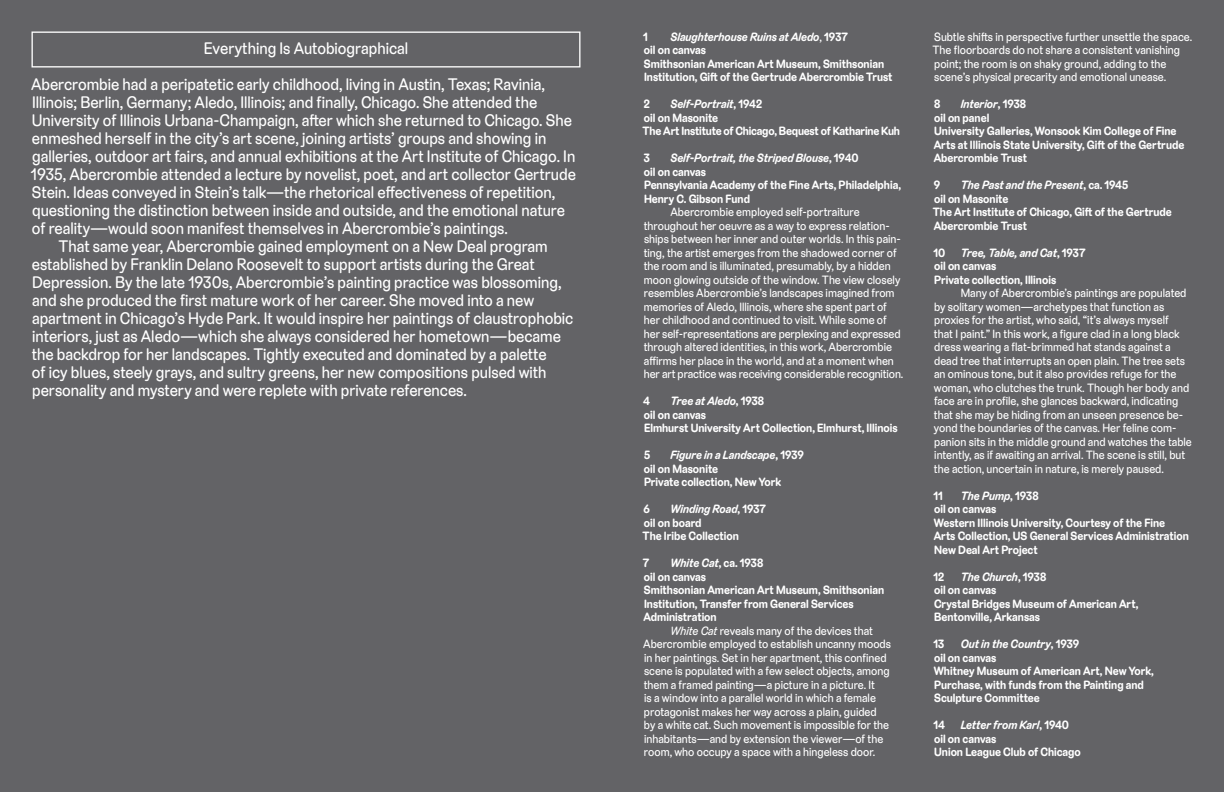
<style>
.page{position:relative;width:1224px;height:792px;background:#fff}
.page>*{position:absolute;margin:0;border:0;box-sizing:border-box;transform-origin:0 0}
.t1{font:16px "Carnegie Soft";color:#fff}
.t2{font:11.5px/13.5px "Carnegie Soft";color:#fff}
.t3{font:700 11.5px/13.5px "Carnegie Soft";color:#fff}
.s1{font-style:italic}
.s2{font-weight:400}
</style>
<div class="page">
<div style="left:612px;top:0;width:612px;height:792px;background:#636366"></div>
<div style="left:0;top:0;width:612px;height:792px;background:#636366"></div>
<div style="left:32px;top:32px;width:548px;height:36px;border:1px solid #fff"></div>
<h1 class="t1" style="left:204px;top:36px;width:206px">Everything Is Autobiographical</h1>
<h1 class="t1" style="left:31px;top:72px;width:515px">Abercrombie had a peripatetic early childhood, living in Austin, Texas; Ravinia,</h1>
<h1 class="t1" style="left:32px;top:90px;width:507px">Illinois; Berlin, Germany; Aledo, Illinois; and finally, Chicago. She attended the</h1>
<h1 class="t1" style="left:32px;top:108px;width:542px">University of Illinois Urbana-Champaign, after which she returned to Chicago. She</h1>
<h1 class="t1" style="left:32px;top:126px;width:516px">enmeshed herself in the city’s art scene, joining artists’ groups and showing in</h1>
<h1 class="t1" style="left:32px;top:144px;width:545px">galleries, outdoor art fairs, and annual exhibitions at the Art Institute of Chicago. In</h1>
<h1 class="t1" style="left:31px;top:162px;width:547px">1935, Abercrombie attended a lecture by novelist, poet, and art collector Gertrude</h1>
<h1 class="t1" style="left:32px;top:180px;width:525px">Stein. Ideas conveyed in Stein’s talk—the rhetorical effectiveness of repetition,</h1>
<h1 class="t1" style="left:32px;top:198px;width:534px">questioning the distinction between inside and outside, and the emotional nature</h1>
<h1 class="t1" style="left:32px;top:216px;width:478px">of reality—would soon manifest themselves in Abercrombie’s paintings.</h1>
<h1 class="t1" style="left:58px;top:234px;width:491px">That same year, Abercrombie gained employment on a New Deal program</h1>
<h1 class="t1" style="left:32px;top:252px;width:504px">established by Franklin Delano Roosevelt to support artists during the Great</h1>
<h1 class="t1" style="left:32px;top:270px;width:531px">Depression. By the late 1930s, Abercrombie’s painting practice was blossoming,</h1>
<h1 class="t1" style="left:32px;top:288px;width:504px">and she produced the first mature work of her career. She moved into a new</h1>
<h1 class="t1" style="left:32px;top:306px;width:543px">apartment in Chicago’s Hyde Park. It would inspire her paintings of claustrophobic</h1>
<h1 class="t1" style="left:32px;top:324px;width:530px">interiors, just as Aledo—which she always considered her hometown—became</h1>
<h1 class="t1" style="left:32px;top:342px;width:516px">the backdrop for her landscapes. Tightly executed and dominated by a palette</h1>
<h1 class="t1" style="left:32px;top:360px;width:516px">of icy blues, steely grays, and sultry greens, her new compositions pulsed with</h1>
<h1 class="t1" style="left:32px;top:378px;width:436px">personality and mystery and were replete with private references.</h1>
<p class="t3" style="left:644px;top:29px;width:250px;text-indent:27px"><span class="s1">Slaughterhouse Ruins at Aledo</span><span class="s2">,</span> 1937<br>oil on canvas<br>Smithsonian American Art Museum, Smithsonian Institution, Gift of the Gertrude Abercrombie Trust</p>
<p class="t3" style="left:644px;top:97px;width:8px">2</p>
<p class="t3" style="left:643px;top:29px;width:6px">1</p>
<p class="t3" style="left:643px;top:97px;width:259px;text-indent:28px"><span class="s1">Self‑Portrait</span>, 1942<br>oil on Masonite<br>The Art Institute of Chicago, Bequest of Katharine Kuh</p>
<p class="t3" style="left:644px;top:151px;width:8px">3</p>
<p class="t3" style="left:644px;top:151px;width:259px;text-indent:27px"><span class="s1">Self-Portrait, the Striped Blouse</span>, 1940<br>oil on canvas<br>Pennsylvania Academy of the Fine Arts, Philadelphia,<br>Henry C. Gibson Fund</p>
<p class="t2" style="left:644px;top:205px;width:261px;text-indent:27px">Abercrombie employed self-portraiture throughout her oeuvre as a way to express relation&shy;ships between her inner and outer worlds. In this pain&shy;ting, the artist emerges from the shadowed corner of the room and is illuminated, presumably, by a hidden moon glowing outside of the window. The view closely resembles Abercrombie’s landscapes imagined from memories of Aledo, Illinois, where she spent part of her childhood and continued to visit. While some of her self-representations are perplexing and expressed through altered identities, in this work, Abercrombie affirms her place in the world, and at a moment when her art practice was receiving considerable recognition.</p>
<p class="t3" style="left:643px;top:394px;width:8px">4</p>
<p class="t3" style="left:644px;top:394px;width:255px;text-indent:27px"><span class="s1">Tree at Aledo</span>, 1938<br>oil on canvas<br>Elmhurst University Art Collection, Elmhurst, Illinois</p>
<p class="t3" style="left:644px;top:448px;width:8px">5</p>
<p class="t3" style="left:644px;top:448px;width:161px;text-indent:27px"><span class="s1">Figure in a Landscape</span>, 1939 oil on Masonite<br>Private collection, New York</p>
<p class="t3" style="left:644px;top:502px;width:8px">6</p>
<p class="t3" style="left:643px;top:502px;width:125px;text-indent:28px"><span class="s1">Winding Road</span>, 1937 oil on board<br>The Iribe Collection</p>
<p class="t3" style="left:643px;top:556px;width:8px">7</p>
<p class="t3" style="left:643px;top:556px;width:242px;text-indent:27px"><span class="s1">White Cat</span>, ca. 1938<br>oil on canvas<br>Smithsonian American Art Museum, Smithsonian<br>Institution, Transfer from General Services<br>Administration</p>
<p class="t2" style="left:643px;top:624px;width:249px;text-indent:27px"><span class="s1">White Cat</span> reveals many of the devices that Abercrombie employed to establish uncanny moods in her paintings. Set in her apartment, this confined scene is populated with a few select objects, among them a framed painting—a picture in a picture. It<br>is a window into a parallel world in which a female protagonist makes her way across a plain, guided<br>by a white cat. Such movement is impossible for the inhabitants—and by extension the viewer—of the room, who occupy a space with a hingeless door.</p>
<p class="t2" style="left:932px;top:30px;width:261px">Subtle shifts in perspective further unsettle the space.<br>The floorboards do not share a consistent vanishing point; the room is on shaky ground, adding to the scene’s physical precarity and emotional unease.</p>
<p class="t3" style="left:934px;top:97px;width:8px">8</p>
<p class="t3" style="left:934px;top:97px;width:252px;text-indent:27px"><span class="s1">Interior</span>, 1938<br>oil on panel<br>University Galleries, Wonsook Kim College of Fine<br>Arts at Illinois State University, Gift of the Gertrude<br>Abercrombie Trust</p>
<p class="t3" style="left:934px;top:178px;width:8px">9</p>
<p class="t3" style="left:933px;top:178px;width:240px;text-indent:28px"><span class="s1">The Past and the Present</span>, ca. 1945<br>oil on Masonite<br>The Art Institute of Chicago, Gift of the Gertrude<br>Abercrombie Trust</p>
<p class="t3" style="left:933px;top:245px;width:13px">10</p>
<p class="t3" style="left:934px;top:245px;width:153px;text-indent:27px"><span class="s1">Tree, Table, and Cat</span>, 1937 oil on canvas<br>Private collection, Illinois</p>
<p class="t2" style="left:934px;top:286px;width:260px;text-indent:27px">Many of Abercrombie’s paintings are populated by solitary women—archetypes that function as proxies for the artist, who said, “it’s always myself<br>that I paint.” In this work, a figure clad in a long black dress wearing a flat-brimmed hat stands against a dead tree that interrupts an open plain. The tree sets an ominous tone, but it also provides refuge for the woman, who clutches the trunk. Though her body and face are in profile, she glances backward, indicating that she may be hiding from an unseen presence be&shy;yond the boundaries of the canvas. Her feline com&shy;panion sits in the middle ground and watches the table intently, as if awaiting an arrival. The scene is still, but the action, uncertain in nature, is merely paused.</p>
<p class="t3" style="left:933px;top:488px;width:11px">11</p>
<p class="t3" style="left:934px;top:488px;width:257px;text-indent:27px"><span class="s1">The Pump</span>, 1938<br>oil on canvas<br>Western Illinois University, Courtesy of the Fine<br>Arts Collection, US General Services Administration<br>New Deal Art Project</p>
<p class="t3" style="left:933px;top:569px;width:12px">12</p>
<p class="t3" style="left:934px;top:569px;width:206px;text-indent:27px"><span class="s1">The Church</span>, 1938<br>oil on canvas<br>Crystal Bridges Museum of American Art,<br>Bentonville, Arkansas</p>
<p class="t3" style="left:933px;top:637px;width:12px">13</p>
<p class="t3" style="left:934px;top:637px;width:222px;text-indent:27px"><span class="s1">Out in the Country</span>, 1939<br>oil on canvas<br>Whitney Museum of American Art, New York,<br>Purchase, with funds from the Painting and<br>Sculpture Committee</p>
<p class="t3" style="left:933px;top:718px;width:13px">14</p>
<p class="t3" style="left:934px;top:718px;width:148px;text-indent:27px"><span class="s1">Letter from Karl</span>, 1940 oil on canvas<br>Union League Club of Chicago</p>
</div>
